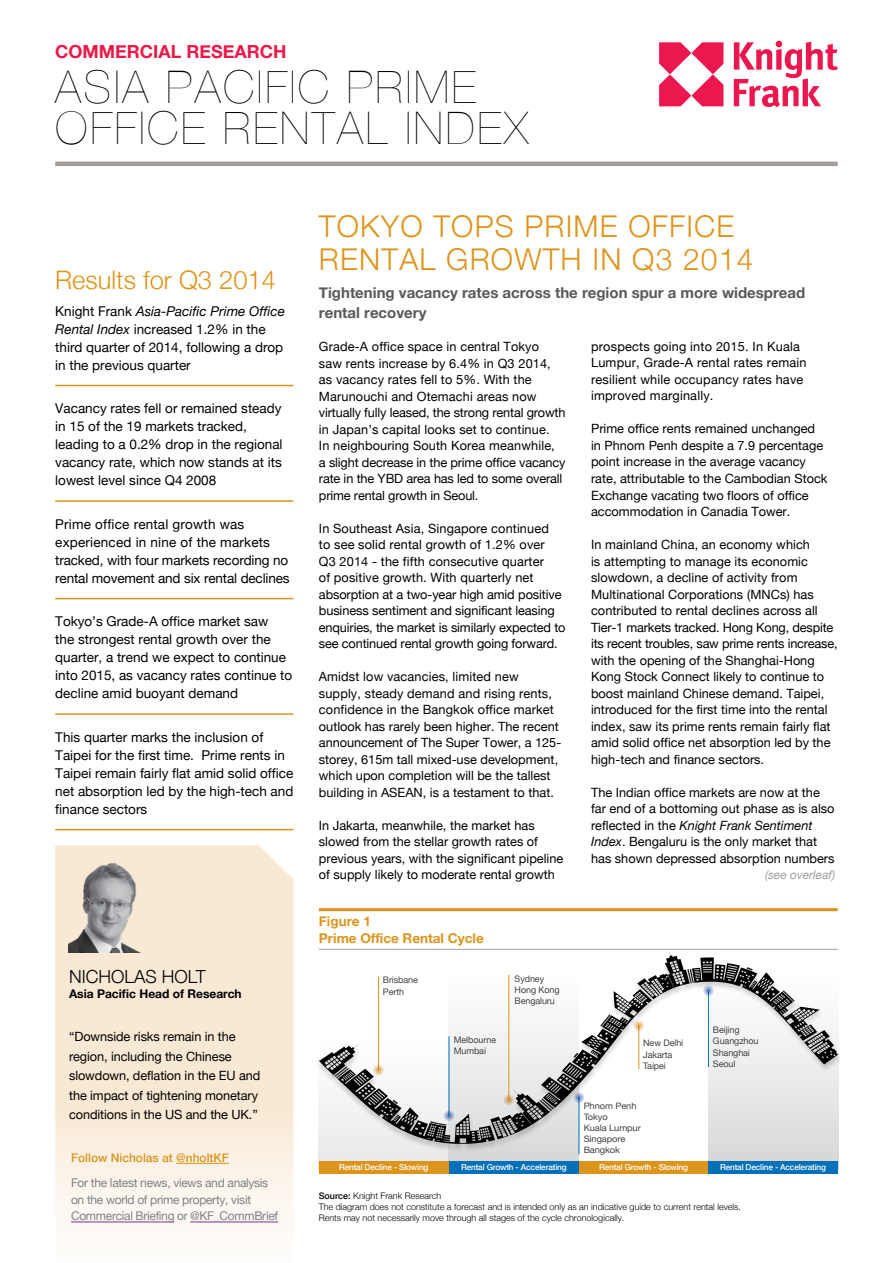
<style>
.page{position:relative;width:893px;height:1263px;background:#fff}
.page>*{position:absolute;margin:0;border:0;box-sizing:border-box;transform-origin:0 0}
.t1{font:200 45px/40.5px "Helvetica Neue";letter-spacing:.06em;color:#000}
.t2{font:300 30px/33px "Helvetica Neue";letter-spacing:.04em;color:#dd941b}
.t3{font:300 25.5px "Helvetica Neue";color:#dd941b}
.t4{font:700 18px "Helvetica Neue";color:#ed1848}
.t5{font:300 18px "Helvetica Neue";color:#000}
.t6{font:700 15px/19.5px "Helvetica Neue";color:#58595b}
.t7{font:13.5px/18px "Helvetica Neue";color:#000}
.t8{font:700 13.5px/16.5px "Helvetica Neue";color:#dd941b}
.t9{font:12.75px/16.5px "Helvetica Neue";color:#000}
.t10{font:12px/16.5px "Helvetica Neue";letter-spacing:-.025em;color:#808285}
.t11{font:700 12px "Helvetica Neue";color:#000}
.t12{font:500 12px "Helvetica Neue";color:#dd941b}
.t13{font:italic 12px "Helvetica Neue";color:#a39e9c}
.t14{font:300 9px/10.8px "Helvetica Neue";color:#000}
.t15{font:9px/11.2px "Helvetica Neue";letter-spacing:-.01em;color:#414042}
.t16{font:8.85px/11.1px "Helvetica Neue";letter-spacing:-.01em;color:#414042;scale:1.05 1}
.t17{font:500 8.25px "Helvetica Neue";letter-spacing:-.02em;color:#fff}
.s1{font-style:italic}
.s2{font-weight:500}
</style>
<div class="page">
<div style="left:319px;top:950px;width:130px;height:220px;background:linear-gradient(to right,#e9e9ea,#e9e9ea)"></div>
<div style="left:449px;top:950px;width:130px;height:220px;background:linear-gradient(to right,#d7d8da,#d7d8da)"></div>
<div style="left:708px;top:950px;width:130px;height:220px;background:linear-gradient(to right,#d7d8da,#d7d8da)"></div>
<div style="left:319px;top:1161px;width:130px;height:13px;background:#dd941b"></div>
<div style="left:579px;top:1161px;width:129px;height:13px;background:#dd941b"></div>
<div style="left:449px;top:1161px;width:130px;height:13px;background:#0070b9"></div>
<div style="left:708px;top:1161px;width:130px;height:13px;background:#0070b9"></div>
<div style="left:315px;top:953px;width:527px;height:199px;background:#000;opacity:.2"></div>
<svg style="left:319px;top:952px;width:519px;height:192px"></svg>
<svg style="left:55px;top:845px;width:238px;height:378px;background:#f9ebd9"></svg>
<img style="left:68px;top:850px;width:85px;height:103px">
<hr style="left:55px;top:385px;width:238px;height:1px;background:#dd941b">
<hr style="left:55px;top:500px;width:238px;height:2px;background:#dd941b">
<hr style="left:55px;top:598px;width:238px;height:1px;background:#dd941b">
<hr style="left:55px;top:713px;width:238px;height:2px;background:#dd941b">
<hr style="left:55px;top:829px;width:238px;height:1px;background:#dd941b">
<hr style="left:55px;top:162px;width:783px;height:4px;background:#a39e9c">
<hr style="left:176px;top:1163px;width:53px;height:1px;background:#dd941b">
<hr style="left:71px;top:1221px;width:103px;height:1px;background:#872b90">
<hr style="left:190px;top:1221px;width:88px;height:1px;background:#872b90">
<hr style="left:319px;top:908px;width:519px;height:3px;background:#dd941b">
<hr style="left:319px;top:949px;width:519px;height:1px;background:#a39e9c">
<hr style="left:378px;top:976px;width:1px;height:94px;background:#dd941b">
<svg style="left:373px;top:1065px;width:11px;height:10px"></svg>
<svg style="left:375px;top:1067px;width:7px;height:6px"></svg>
<hr style="left:579px;top:1098px;width:1px;height:56px;background:#0070b9">
<svg style="left:574px;top:1092px;width:10px;height:11px"></svg>
<svg style="left:576px;top:1094px;width:6px;height:7px"></svg>
<hr style="left:509px;top:975px;width:1px;height:125px;background:#dd941b">
<svg style="left:504px;top:1095px;width:10px;height:10px"></svg>
<svg style="left:506px;top:1097px;width:6px;height:6px"></svg>
<hr style="left:449px;top:1036px;width:1px;height:79px;background:#0070b9">
<svg style="left:444px;top:1110px;width:10px;height:11px"></svg>
<svg style="left:446px;top:1112px;width:6px;height:7px"></svg>
<svg style="left:430px;top:1115px;width:20px;height:11px"></svg>
<hr style="left:639px;top:1026px;width:1px;height:43px;background:#dd941b">
<svg style="left:634px;top:1021px;width:10px;height:10px"></svg>
<svg style="left:636px;top:1023px;width:6px;height:6px"></svg>
<hr style="left:708px;top:991px;width:1px;height:76px;background:#0070b9">
<svg style="left:703px;top:985px;width:11px;height:11px"></svg>
<svg style="left:705px;top:987px;width:6px;height:7px"></svg>
<svg style="left:659px;top:41px;width:179px;height:66px"></svg>
<h3 class="t4" style="left:55px;top:41px;width:233px">COMMERCIAL RESEARCH</h3>
<h1 class="t1" style="left:55px;top:67px;width:474px">ASIA PACIFIC PRIME<br>OFFICE RENTAL INDEX</h1>
<h3 class="t3" style="left:55px;top:265px;width:222px">Results for Q3 2014</h3>
<p class="t7" style="left:55px;top:302px;width:231px">Knight Frank <span class="s1">Asia-Pacific Prime Office Rental Index</span> increased 1.2% in the third quarter of 2014, following a drop in the previous quarter</p>
<p class="t7" style="left:55px;top:399px;width:229px">Vacancy rates fell or remained steady in 15 of the 19 markets tracked, leading to a 0.2% drop in the regional vacancy rate, which now stands at its lowest level since Q4 2008</p>
<p class="t7" style="left:55px;top:515px;width:236px">Prime office rental growth was experienced in nine of the markets tracked, with four markets recording no rental movement and six rental declines</p>
<p class="t7" style="left:55px;top:612px;width:238px">Tokyo’s Grade-A office market saw<br>the strongest rental growth over the quarter, a trend we expect to continue into 2015, as vacancy rates continue to decline amid buoyant demand</p>
<p class="t7" style="left:55px;top:728px;width:240px">This quarter marks the inclusion of Taipei for the first time. Prime rents in Taipei remain fairly flat amid solid office net absorption led by the high-tech and finance sectors</p>
<h3 class="t5" style="left:69px;top:966px;width:138px">Nicholas holt</h3>
<p class="t11" style="left:69px;top:987px;width:174px">Asia Pacific Head of Research</p>
<p class="t9" style="left:69px;top:1027px;width:193px;line-height:19.5px">“Downside risks remain in the region, including the Chinese slowdown, deflation in the EU and the impact of tightening monetary conditions in the US and the UK.”</p>
<p class="t12" style="left:71px;top:1151px;width:159px">Follow Nicholas at @nholtKF</p>
<p class="t10" style="left:71px;top:1175px;width:209px">For the latest news, views and analysis on the world of prime property, visit<br>Commercial Briefing or @KF_CommBrief</p>
<h2 class="t2" style="left:319px;top:209px;width:417px">TOKYO TOPS PRIME OFFICE<br>RENTAL</h2>
<h2 class="t2" style="left:446px;top:242px;width:309px">GROWTH IN Q3 2014</h2>
<p class="t6" style="left:319px;top:283px;width:488px">Tightening vacancy rates across the region spur a more widespread rental recovery</p>
<p class="t9" style="left:319px;top:338px;width:248px">Grade-A office space in central Tokyo<br>saw rents increase by 6.4% in Q3 2014, as vacancy rates fell to 5%. With the Marunouchi and Otemachi areas now virtually fully leased, the strong rental growth in Japan’s capital looks set to continue.<br>In neighbouring South Korea meanwhile,<br>a slight decrease in the prime office vacancy rate in the YBD area has led to some overall prime rental growth in Seoul.</p>
<p class="t9" style="left:319px;top:520px;width:248px">In Southeast Asia, Singapore continued<br>to see solid rental growth of 1.2% over<br>Q3 2014 - the fifth consecutive quarter<br>of positive growth. With quarterly net absorption at a two-year high amid positive business sentiment and significant leasing enquiries, the market is similarly expected to see continued rental growth going forward.</p>
<p class="t9" style="left:319px;top:668px;width:244px">Amidst low vacancies, limited new supply, steady demand and rising rents, confidence in the Bangkok office market outlook has rarely been higher. The recent announcement of The Super Tower, a 125- storey, 615m tall mixed-use development, which upon completion will be the tallest building in ASEAN, is a testament to that.</p>
<p class="t9" style="left:319px;top:817px;width:246px">In Jakarta, meanwhile, the market has slowed from the stellar growth rates of previous years, with the significant pipeline of supply likely to moderate rental growth</p>
<p class="t8" style="left:319px;top:913px;width:166px">Figure 1<br>Prime Office Rental Cycle</p>
<p class="t15" style="left:383px;top:974px;width:37px">Brisbane<br>Perth</p>
<p class="t15" style="left:454px;top:1034px;width:44px">Melbourne<br>Mumbai</p>
<p class="t15" style="left:515px;top:973px;width:46px">Sydney<br>Hong Kong<br>Bengaluru</p>
<p class="t9" style="left:591px;top:338px;width:217px">prospects going into 2015. In Kuala Lumpur, Grade-A rental rates remain resilient while occupancy rates have improved marginally.</p>
<p class="t9" style="left:591px;top:420px;width:238px">Prime office rents remained unchanged in Phnom Penh despite a 7.9 percentage point increase in the average vacancy rate, attributable to the Cambodian Stock Exchange vacating two floors of office accommodation in Canadia Tower.</p>
<p class="t9" style="left:591px;top:536px;width:248px">In mainland China, an economy which<br>is attempting to manage its economic slowdown, a decline of activity from Multinational Corporations (MNCs) has contributed to rental declines across all Tier-1 markets tracked. Hong Kong, despite its recent troubles, saw prime rents increase, with the opening of the Shanghai-Hong Kong Stock Connect likely to continue to boost mainland Chinese demand. Taipei, introduced for the first time into the rental index, saw its prime rents remain fairly flat amid solid office net absorption led by the high-tech and finance sectors.</p>
<p class="t9" style="left:591px;top:783px;width:245px">The Indian office markets are now at the far end of a bottoming out phase as is also reflected in the <span class="s1">Knight Frank Sentiment Index</span>. Bengaluru is the only market that has shown depressed absorption numbers</p>
<p class="t13" style="left:765px;top:868px;width:72px">(see overleaf)</p>
<p class="t15" style="left:643px;top:1037px;width:42px">New Delhi<br>Jakarta<br>Taipei</p>
<p class="t16" style="left:584px;top:1100px;width:56px">Phnom Penh<br>Tokyo<br>Kuala Lumpur<br>Singapore<br>Bangkok</p>
<p class="t15" style="left:713px;top:1024px;width:47px">Beijing<br>Guangzhou<br>Shanghai<br>Seoul</p>
<p class="t17" style="left:339px;top:1162px;width:91px">Rental Decline - Slowing</p>
<p class="t17" style="left:461px;top:1162px;width:107px">Rental Growth - Accelerating</p>
<p class="t17" style="left:599px;top:1161px;width:90px">Rental Growth - Slowing</p>
<p class="t17" style="left:720px;top:1162px;width:108px">Rental Decline - Accelerating</p>
<p class="t14" style="left:319px;top:1190px;width:424px"><span class="s2">Source:</span> Knight Frank Research<br>The diagram does not constitute a forecast and is intended only as an indicative guide to current rental levels.<br>Rents may not necessarily move through all stages of the cycle chronologically.</p>
</div>
